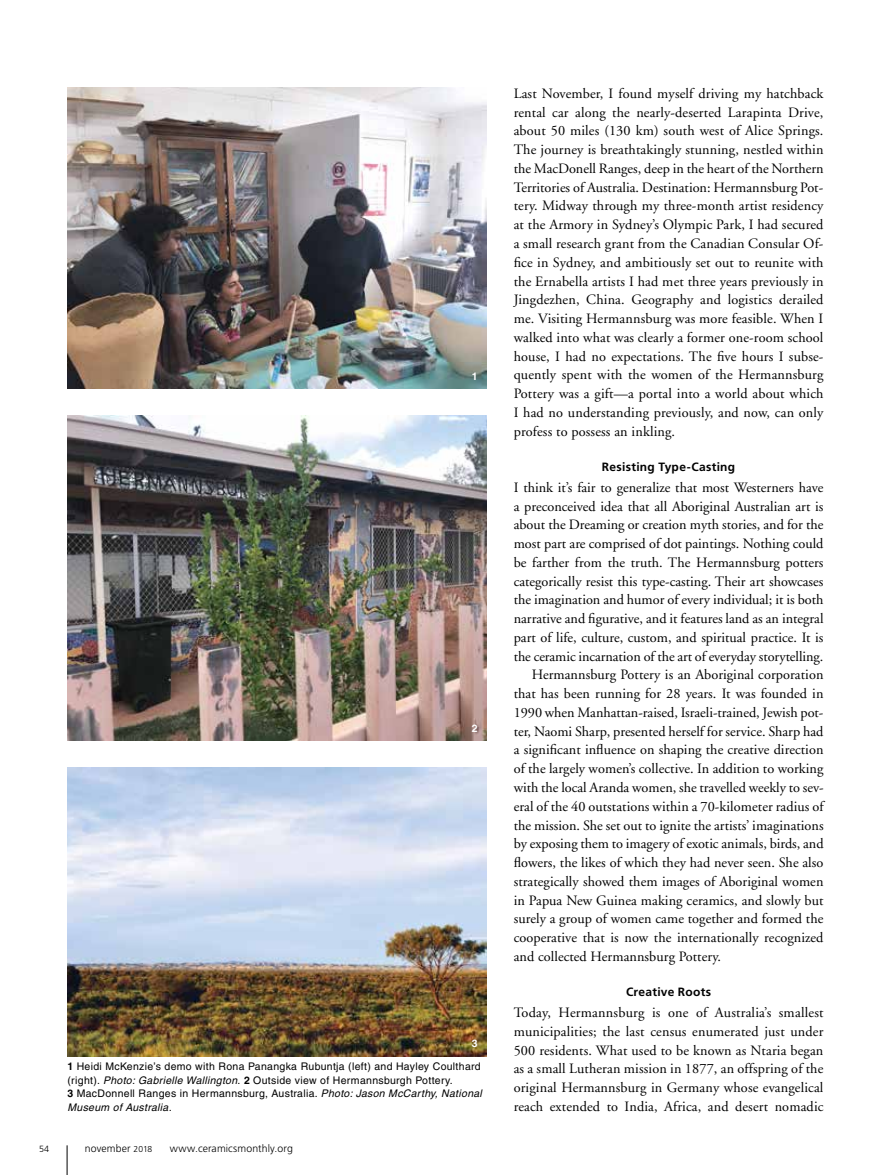
<style>
.page{position:relative;width:891px;height:1175px;background:#fff}
.page>*{position:absolute;margin:0;border:0;box-sizing:border-box;transform-origin:0 0}
.t1{font:14.25px/18.8px "Adobe Garamond";color:#000;text-align:justify}
.t2{font:700 12px "Frutiger";letter-spacing:.025em;color:#000}
.t3{font:10.5px/13.5px "Helvetica";letter-spacing:.03em;color:#000}
.t4{font:300 10.5px "Frutiger";letter-spacing:.01em;color:#000}
.t5{font:700 10.5px "Helvetica";color:#fff}
.t6{font:300 9px "Frutiger";color:#000}
.s1{font-weight:700}
.s2{font-style:italic}
.s3{font-size:8.55px}
</style>
<div class="page">
<svg style="left:67px;top:1145px;width:1px;height:29px"></svg>
<img style="left:68px;top:87px;width:419px;height:302px">
<img style="left:68px;top:416px;width:419px;height:324px">
<img style="left:68px;top:767px;width:419px;height:289px">
<p class="t5" style="left:472px;top:369px;width:7px">1</p>
<p class="t5" style="left:472px;top:721px;width:7px">2</p>
<p class="t5" style="left:472px;top:1037px;width:7px">3</p>
<p class="t3" style="left:68px;top:1059px;width:416px"><span class="s1">1</span> Heidi McKenzie’s demo with Rona Panangka Rubuntja (left) and Hayley Coulthard (right). <span class="s2">Photo: Gabrielle Wallington</span>. <span class="s1">2</span> Outside view of Hermannsburgh Pottery.<br><span class="s1">3</span> MacDonnell Ranges in Hermannsburg, Australia. <span class="s2">Photo: Jason McCarthy, National Museum of Australia.</span></p>
<p class="t6" style="left:39px;top:1143px;width:12px">54</p>
<p class="t4" style="left:85px;top:1142px;width:69px">november <span class="s3">2018</span></p>
<p class="t4" style="left:170px;top:1142px;width:125px">www.ceramicsmonthly.org</p>
<p class="t1" style="left:514px;top:84px;width:311px">Last November, I found myself driving my hatchback rental car along the nearly-deserted Larapinta Drive, about 50 miles (130 km) south west of Alice Springs.<br>The journey is breathtakingly stunning, nestled within the MacDonell Ranges, deep in the heart of the Northern Territories of Australia. Destination: Hermannsburg Pot&shy;tery. Midway through my three-month artist residency at the Armory in Sydney’s Olympic Park, I had secured a small research grant from the Canadian Consular Of&shy;fice in Sydney, and ambitiously set out to reunite with the Ernabella artists I had met three years previously in Jingdezhen, China. Geography and logistics derailed me. Visiting Hermannsburg was more feasible. When I walked into what was clearly a former one-room school house, I had no expectations. The five hours I subse&shy;quently spent with the women of the Hermannsburg Pottery was a gift—a portal into a world about which I had no understanding previously, and now, can only profess to possess an inkling.</p>
<p class="t2" style="left:602px;top:459px;width:135px">Resisting Type-Casting</p>
<p class="t1" style="left:514px;top:478px;width:311px">I think it’s fair to generalize that most Westerners have</p>
<p class="t1" style="left:514px;top:497px;width:311px">a preconceived idea that all Aboriginal Australian art is</p>
<p class="t1" style="left:514px;top:516px;width:311px">about the Dreaming or creation myth stories, and for the</p>
<p class="t1" style="left:514px;top:534px;width:311px">most part are comprised of dot paintings. Nothing could</p>
<p class="t1" style="left:514px;top:553px;width:311px">be farther from the truth. The Hermannsburg potters</p>
<p class="t1" style="left:514px;top:572px;width:311px">categorically resist this type-casting. Their art showcases</p>
<p class="t1" style="left:514px;top:591px;width:311px">the imagination and humor of every individual; it is both</p>
<p class="t1" style="left:514px;top:609px;width:311px">narrative and figurative, and it features land as an integral</p>
<p class="t1" style="left:514px;top:628px;width:311px">part of life, culture, custom, and spiritual practice. It is</p>
<p class="t1" style="left:514px;top:647px;width:311px">the ceramic incarnation of the art of everyday storytelling.</p>
<p class="t1" style="left:532px;top:666px;width:293px">Hermannsburg Pottery is an Aboriginal corporation</p>
<p class="t1" style="left:514px;top:684px;width:311px">that has been running for 28 years. It was founded in</p>
<p class="t1" style="left:514px;top:703px;width:311px">1990 when Manhattan-raised, Israeli-trained, Jewish pot-</p>
<p class="t1" style="left:514px;top:722px;width:311px">ter, Naomi Sharp, presented herself for service. Sharp had</p>
<p class="t1" style="left:514px;top:741px;width:311px">a significant influence on shaping the creative direction</p>
<p class="t1" style="left:514px;top:759px;width:311px">of the largely women’s collective. In addition to working</p>
<p class="t1" style="left:514px;top:778px;width:312px">with the local Aranda women, she travelled weekly to sev-</p>
<p class="t1" style="left:514px;top:797px;width:311px">eral of the 40 outstations within a 70-kilometer radius of</p>
<p class="t1" style="left:514px;top:816px;width:311px">the mission. She set out to ignite the artists’ imaginations</p>
<p class="t1" style="left:514px;top:834px;width:311px">by exposing them to imagery of exotic animals, birds, and</p>
<p class="t1" style="left:514px;top:853px;width:311px">flowers, the likes of which they had never seen. She also</p>
<p class="t1" style="left:514px;top:872px;width:311px">strategically showed them images of Aboriginal women</p>
<p class="t1" style="left:514px;top:891px;width:311px">in Papua New Guinea making ceramics, and slowly but</p>
<p class="t1" style="left:514px;top:909px;width:311px">surely a group of women came together and formed the</p>
<p class="t1" style="left:514px;top:928px;width:311px">cooperative that is now the internationally recognized</p>
<p class="t1" style="left:514px;top:947px;width:209px">and collected Hermannsburg Pottery.</p>
<p class="t2" style="left:626px;top:984px;width:87px">Creative Roots</p>
<p class="t1" style="left:514px;top:1003px;width:311px">Today, Hermannsburg is one of Australia’s smallest municipalities; the last census enumerated just under 500 residents. What used to be known as Ntaria began as a small Lutheran mission in 1877, an offspring of the original Hermannsburg in Germany whose evangelical reach extended to India, Africa, and desert nomadic</p>
</div>
